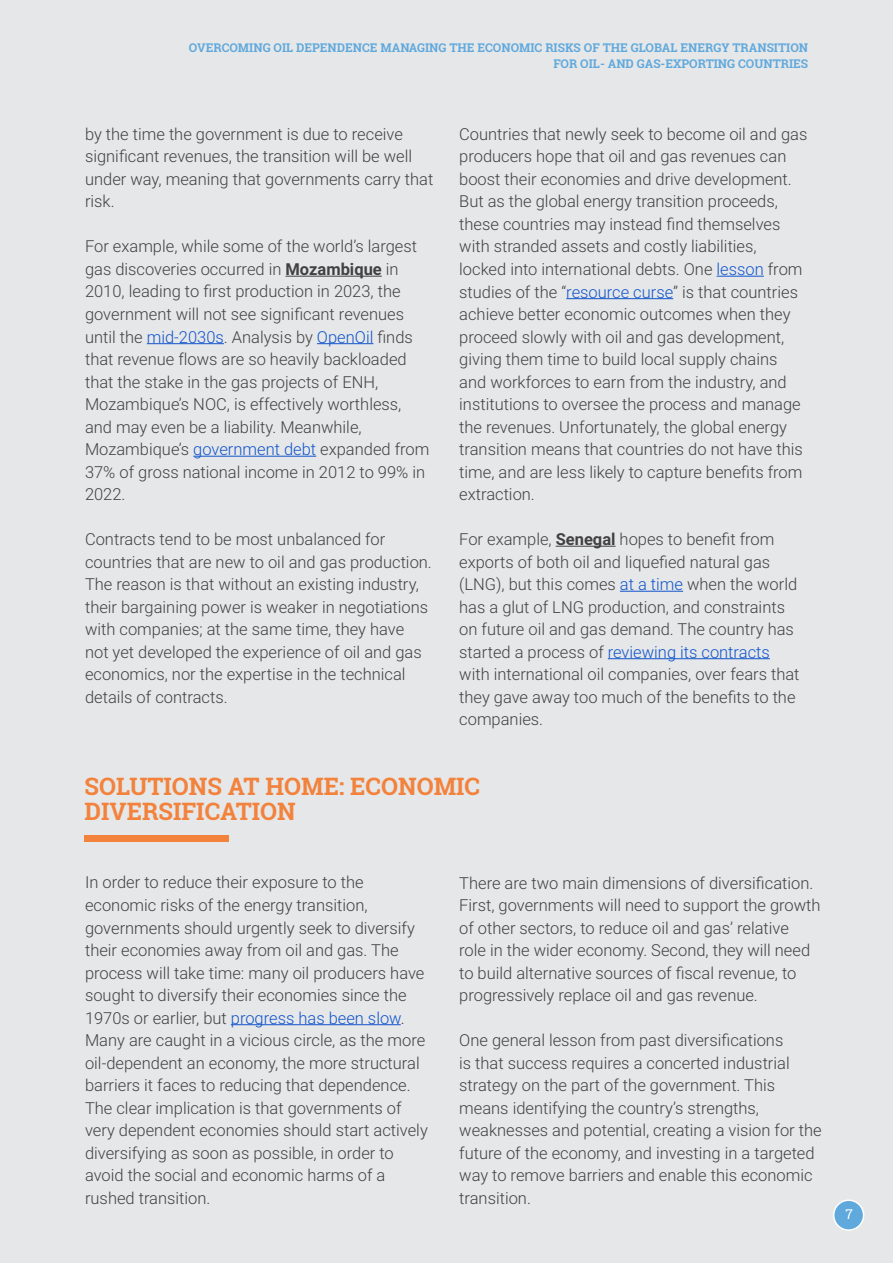
<style>
.page{position:relative;width:893px;height:1263px;background:#e6e7e8}
.page>*{position:absolute;margin:0;border:0;box-sizing:border-box;transform-origin:0 0}
.t1{font:700 24px/25.5px "Roboto Slab";color:#f2823c}
.t2{font:300 16.5px/22.5px "Roboto";color:#414042}
.t3{font:13.5px "Roboto Slab";color:#fff}
.t4{font:700 12px/16.5px "Roboto Slab";color:#60a9dd;text-align:right}
.s1{font-weight:700}
.s2{color:#15c}
</style>
<div class="page">
<div style="left:834px;top:1200px;width:30px;height:30px;background:#60a9dd;border-radius:50%"></div>
<div style="left:833px;top:1199px;width:31px;height:32px;border:2px solid #fff;border-radius:50%"></div>
<hr style="left:285px;top:276px;width:97px;height:1px;background:#414042">
<hr style="left:147px;top:343px;width:77px;height:1px;background:#15c">
<hr style="left:317px;top:343px;width:56px;height:1px;background:#15c">
<hr style="left:193px;top:456px;width:123px;height:1px;background:#15c">
<hr style="left:717px;top:276px;width:47px;height:1px;background:#15c">
<hr style="left:566px;top:298px;width:107px;height:1px;background:#15c">
<hr style="left:556px;top:546px;width:60px;height:1px;background:#414042">
<hr style="left:620px;top:591px;width:63px;height:1px;background:#15c">
<hr style="left:608px;top:658px;width:162px;height:1px;background:#15c">
<div style="left:85px;top:836px;width:144px;height:6px;background:#f2823c"></div>
<hr style="left:231px;top:1024px;width:170px;height:1px;background:#15c">
<p class="t4" style="left:189px;top:39px;width:621px">OVERCOMING OIL DEPENDENCE MANAGING THE ECONOMIC RISKS OF THE GLOBAL ENERGY TRANSITION<br>FOR OIL- AND GAS-EXPORTING COUNTRIES</p>
<p class="t2" style="left:85px;top:122px;width:350px">by the time the government is due to receive significant revenues, the transition will be well under way, meaning that governments carry that risk.</p>
<p class="t2" style="left:85px;top:235px;width:346px">For example, while some of the world’s largest gas discoveries occurred in <span class="s1">Mozambique</span> in 2010, leading to first production in 2023, the government will not see significant revenues until the <span class="s2">mid-2030s</span>. Analysis by <span class="s2">OpenOil</span> finds that revenue flows are so heavily backloaded that the stake in the gas projects of ENH, Mozambique’s NOC, is effectively worthless, and may even be a liability. Meanwhile, Mozambique’s <span class="s2">government debt</span> expanded from 37% of gross national income in 2012 to 99% in 2022.</p>
<p class="t2" style="left:85px;top:527px;width:348px">Contracts tend to be most unbalanced for countries that are new to oil and gas production.<br>The reason is that without an existing industry, their bargaining power is weaker in negotiations with companies; at the same time, they have not yet developed the experience of oil and gas economics, nor the expertise in the technical details of contracts.</p>
<p class="t2" style="left:459px;top:122px;width:350px">Countries that newly seek to become oil and gas producers hope that oil and gas revenues can boost their economies and drive development.<br>But as the global energy transition proceeds, these countries may instead find themselves with stranded assets and costly liabilities, locked into international debts. One <span class="s2">lesson</span> from studies of the “<span class="s2">resource curse</span>” is that countries achieve better economic outcomes when they proceed slowly with oil and gas development, giving them time to build local supply chains and workforces to earn from the industry, and institutions to oversee the process and manage the revenues. Unfortunately, the global energy transition means that countries do not have this time, and are less likely to capture benefits from extraction.</p>
<p class="t2" style="left:459px;top:527px;width:342px">For example, <span class="s1">Senegal</span> hopes to benefit from exports of both oil and liquefied natural gas (LNG), but this comes <span class="s2">at a time</span> when the world has a glut of LNG production, and constraints on future oil and gas demand. The country has started a process of <span class="s2">reviewing its contracts </span>with international oil companies, over fears that they gave away too much of the benefits to the companies.</p>
<h1 class="t1" style="left:85px;top:773px;width:397px">SOLUTIONS AT HOME: ECONOMIC<br>DIVERSIFICATION</h1>
<p class="t2" style="left:85px;top:871px;width:344px">In order to reduce their exposure to the economic risks of the energy transition, governments should urgently seek to diversify their economies away from oil and gas. The process will take time: many oil producers have sought to diversify their economies since the 1970s or earlier, but <span class="s2">progress has been slow</span>.<br>Many are caught in a vicious circle, as the more oil-dependent an economy, the more structural barriers it faces to reducing that dependence.<br>The clear implication is that governments of very dependent economies should start actively diversifying as soon as possible, in order to avoid the social and economic harms of a rushed transition.</p>
<p class="t2" style="left:459px;top:871px;width:363px">There are two main dimensions of diversification.<br>First, governments will need to support the growth of other sectors, to reduce oil and gas’ relative<br>role in the wider economy. Second, they will need to build alternative sources of fiscal revenue, to progressively replace oil and gas revenue.</p>
<p class="t2" style="left:459px;top:1028px;width:364px">One general lesson from past diversifications<br>is that success requires a concerted industrial strategy on the part of the government. This means identifying the country’s strengths, weaknesses and potential, creating a vision for the future of the economy, and investing in a targeted way to remove barriers and enable this economic transition.</p>
<p class="t3" style="left:845px;top:1204px;width:9px">7</p>
</div>
